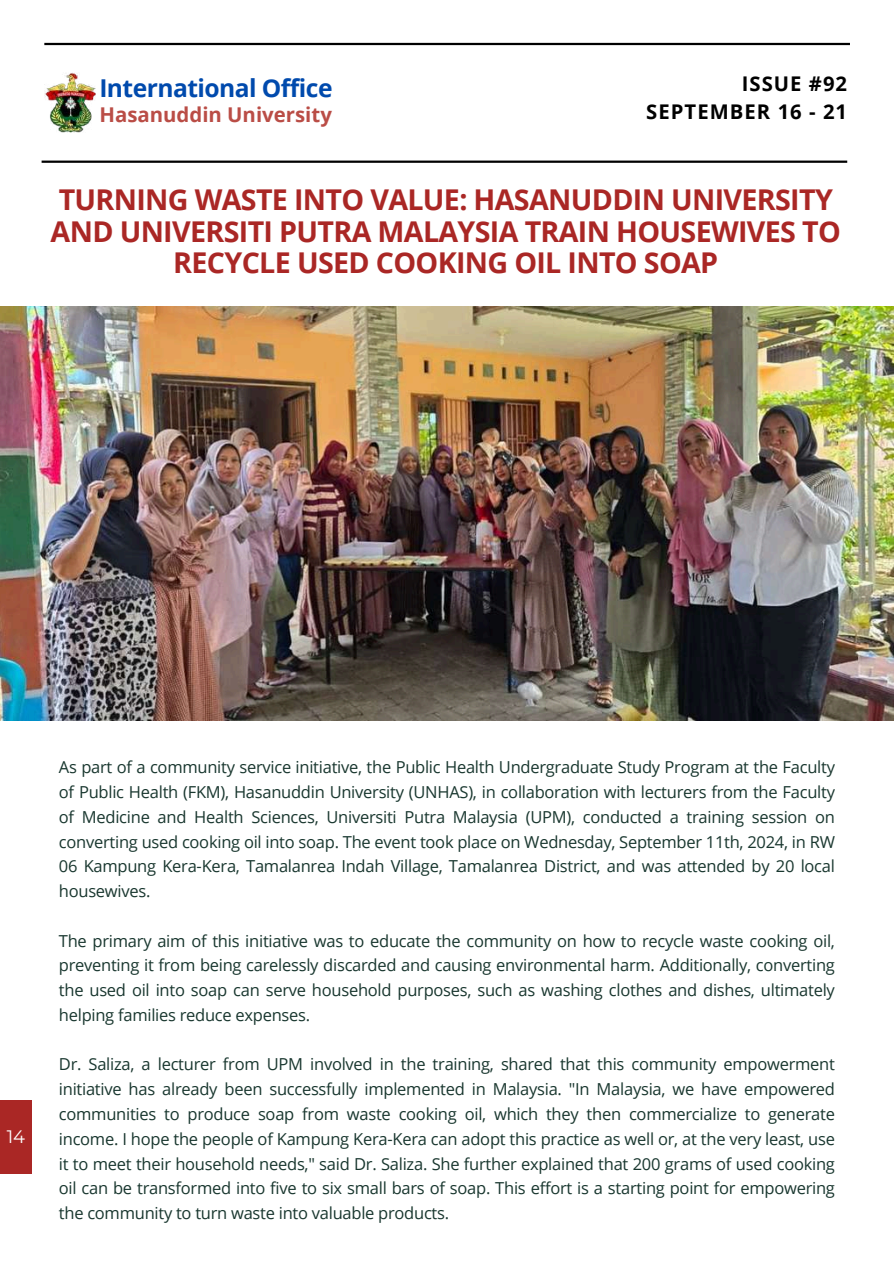
<style>
.page{position:relative;width:894px;height:1264px;background:#fff}
.page>*{position:absolute;margin:0;border:0;box-sizing:border-box;transform-origin:0 0}
.t1{font:700 28.65px/31.5px "Open Sans";letter-spacing:-.025em;color:#aa2725;text-align:center}
.t2{font:700 24.6px "Open Sans";letter-spacing:-.02em;color:#004aad}
.t3{font:700 20.4px "Open Sans";color:#ba4d46}
.t4{font:700 20.25px/28.2px "Open Sans";letter-spacing:.05em;color:#000;text-align:right}
.t5{font:18px "Montserrat";color:#fff}
.t6{font:16.5px/24.8px "Open Sans";letter-spacing:-.015em;color:#19372f;text-align:justify}
</style>
<div class="page">
<div style="left:0;top:1100px;width:32px;height:74px;background:#aa2725"></div>
<img style="left:0;top:307px;width:892px;height:413px">
<img style="left:44px;top:72px;width:51px;height:61px">
<hr style="left:44px;top:43px;width:805px;height:2px;background:#000">
<hr style="left:42px;top:160px;width:805px;height:3px;background:#000">
<h2 class="t2" style="left:99px;top:71px;width:235px">International Office</h2>
<p class="t3" style="left:99px;top:100px;width:234px">Hasanuddin University</p>
<p class="t4" style="left:646px;top:69px;width:202px">ISSUE #92<br>SEPTEMBER 16 - 21</p>
<h1 class="t1" style="left:51px;top:183px;width:791px">TURNING WASTE INTO VALUE: HASANUDDIN UNIVERSITY<br>AND UNIVERSITI PUTRA MALAYSIA TRAIN HOUSEWIVES TO<br>RECYCLE USED COOKING OIL INTO SOAP</h1>
<p class="t5" style="left:7px;top:1125px;width:20px">14</p>
<p class="t6" style="left:59px;top:754px;width:777px">As part of a community service initiative, the Public Health Undergraduate Study Program at the Faculty of Public Health (FKM), Hasanuddin University (UNHAS), in collaboration with lecturers from the Faculty of Medicine and Health Sciences, Universiti Putra Malaysia (UPM), conducted a training session on converting used cooking oil into soap. The event took place on Wednesday, September 11th, 2024, in RW 06 Kampung Kera-Kera, Tamalanrea Indah Village, Tamalanrea District, and was attended by 20 local housewives.</p>
<p class="t6" style="left:59px;top:927px;width:777px">The primary aim of this initiative was to educate the community on how to recycle waste cooking oil, preventing it from being carelessly discarded and causing environmental harm. Additionally, converting the used oil into soap can serve household purposes, such as washing clothes and dishes, ultimately helping families reduce expenses.</p>
<p class="t6" style="left:59px;top:1051px;width:777px">Dr. Saliza, a lecturer from UPM involved in the training, shared that this community empowerment initiative has already been successfully implemented in Malaysia. "In Malaysia, we have empowered communities to produce soap from waste cooking oil, which they then commercialize to generate income. I hope the people of Kampung Kera-Kera can adopt this practice as well or, at the very least, use it to meet their household needs," said Dr. Saliza. She further explained that 200 grams of used cooking oil can be transformed into five to six small bars of soap. This effort is a starting point for empowering the community to turn waste into valuable products.</p>
</div>
